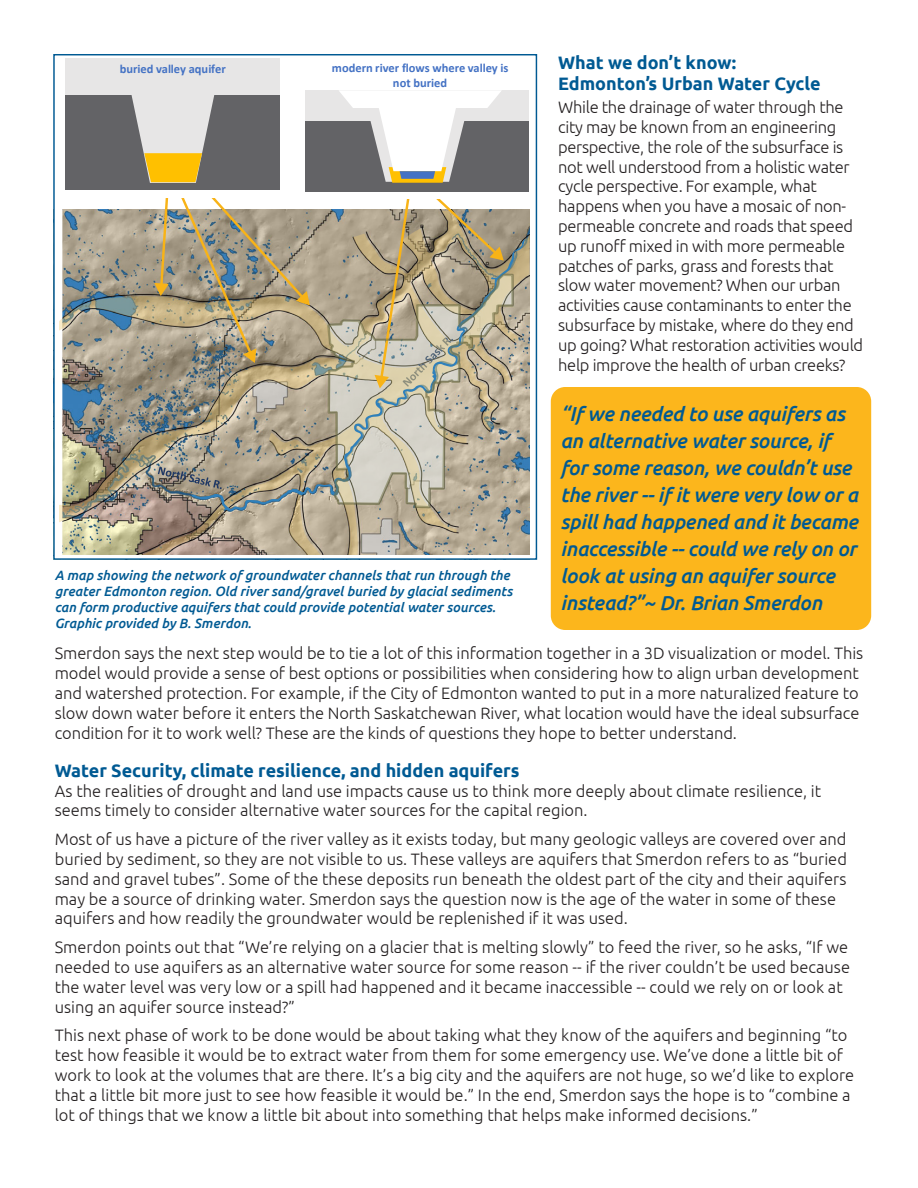
<style>
.page{position:relative;width:918px;height:1188px;background:#fff}
.page>*{position:absolute;margin:0;border:0;box-sizing:border-box;transform-origin:0 0}
.t1{font:italic 500 20.25px/27px "Ubuntu";letter-spacing:-.01em;color:#005a93}
.t2{font:700 18px/21.6px "Ubuntu";color:#005a93}
.t3{font:300 16.5px/19.8px "Ubuntu";color:#231f20}
.t4{font:300 16.5px/19.8px "Ubuntu";letter-spacing:-.02em;color:#231f20}
.t5{font:italic 500 13.5px/16.2px "Ubuntu";color:#005a93}
.t6{font:700 12.45px/14.9px "Calibri";color:#4472c4;text-align:center}
</style>
<div class="page">
<img style="left:59px;top:211px;width:470px;height:344px">
<img style="left:191px;top:239px;width:334px;height:272px">
<div style="left:306px;top:91px;width:223px;height:101px;background:#e7e6e6"></div>
<div style="left:306px;top:121px;width:223px;height:71px;background:#636366"></div>
<svg style="left:328px;top:90px;width:202px;height:417px"></svg>
<div style="left:66px;top:58px;width:214px;height:132px;background:#e7e6e6"></div>
<div style="left:66px;top:95px;width:214px;height:95px;background:#636366"></div>
<svg style="left:127px;top:90px;width:183px;height:273px"></svg>
<svg style="left:327px;top:274px;width:187px;height:234px;background:#b9b29c"></svg>
<div style="left:551px;top:387px;width:320px;height:243px;background:#fcb61c;border-radius:14px"></div>
<p class="t6" style="left:120px;top:61px;width:108px">buried valley aquifer</p>
<p class="t6" style="left:332px;top:61px;width:178px">modern river flows where valley is not buried</p>
<p class="t5" style="left:55px;top:567px;width:459px">A map showing the network of groundwater channels that run through the greater Edmonton region. Old river sand/gravel buried by glacial sediments can form productive aquifers that could provide potential water sources.<br>Graphic provided by B. Smerdon.</p>
<p class="t2" style="left:558px;top:51px;width:264px">What we don’t know:<br>Edmonton’s Urban Water Cycle</p>
<p class="t4" style="left:558px;top:97px;width:307px">While the drainage of water through the city may be known from an engineering perspective, the role of the subsurface is not well understood from a holistic water cycle perspective. For example, what happens when you have a mosaic of non&shy;permeable concrete and roads that speed up runoff mixed in with more permeable patches of parks, grass and forests that slow water movement? When our urban activities cause contaminants to enter the subsurface by mistake, where do they end up going? What restoration activities would help improve the health of urban creeks?</p>
<p class="t1" style="left:561px;top:399px;width:299px">“If we needed to use aquifers as an alternative water source, if for some reason, we couldn’t use the river -- if it were very low or a spill had happened and it became inaccessible -- could we rely on or look at using an aquifer source instead?”~ Dr. Brian Smerdon</p>
<p class="t3" style="left:55px;top:643px;width:810px">Smerdon says the next step would be to tie a lot of this information together in a 3D visualization or model. This model would provide a sense of best options or possibilities when considering how to align urban development and watershed protection. For example, if the City of Edmonton wanted to put in a more naturalized feature to slow down water before it enters the North Saskatchewan River, what location would have the ideal subsurface condition for it to work well? These are the kinds of questions they hope to better understand.</p>
<p class="t2" style="left:55px;top:759px;width:466px">Water Security, climate resilience, and hidden aquifers</p>
<p class="t3" style="left:55px;top:780px;width:768px">As the realities of drought and land use impacts cause us to think more deeply about climate resilience, it seems timely to consider alternative water sources for the capital region.</p>
<p class="t3" style="left:55px;top:829px;width:794px">Most of us have a picture of the river valley as it exists today, but many geologic valleys are covered over and buried by sediment, so they are not visible to us. These valleys are aquifers that Smerdon refers to as “buried sand and gravel tubes”. Some of the these deposits run beneath the oldest part of the city and their aquifers may be a source of drinking water. Smerdon says the question now is the age of the water in some of these aquifers and how readily the groundwater would be replenished if it was used.</p>
<p class="t3" style="left:55px;top:937px;width:797px">Smerdon points out that “We’re relying on a glacier that is melting slowly” to feed the river, so he asks, “If we needed to use aquifers as an alternative water source for some reason -- if the river couldn’t be used because the water level was very low or a spill had happened and it became inaccessible -- could we rely on or look at using an aquifer source instead?”</p>
<p class="t3" style="left:55px;top:1025px;width:801px">This next phase of work to be done would be about taking what they know of the aquifers and beginning “to test how feasible it would be to extract water from them for some emergency use. We’ve done a little bit of work to look at the volumes that are there. It’s a big city and the aquifers are not huge, so we’d like to explore that a little bit more just to see how feasible it would be.” In the end, Smerdon says the hope is to “combine a lot of things that we know a little bit about into something that helps make informed decisions.”</p>
</div>
